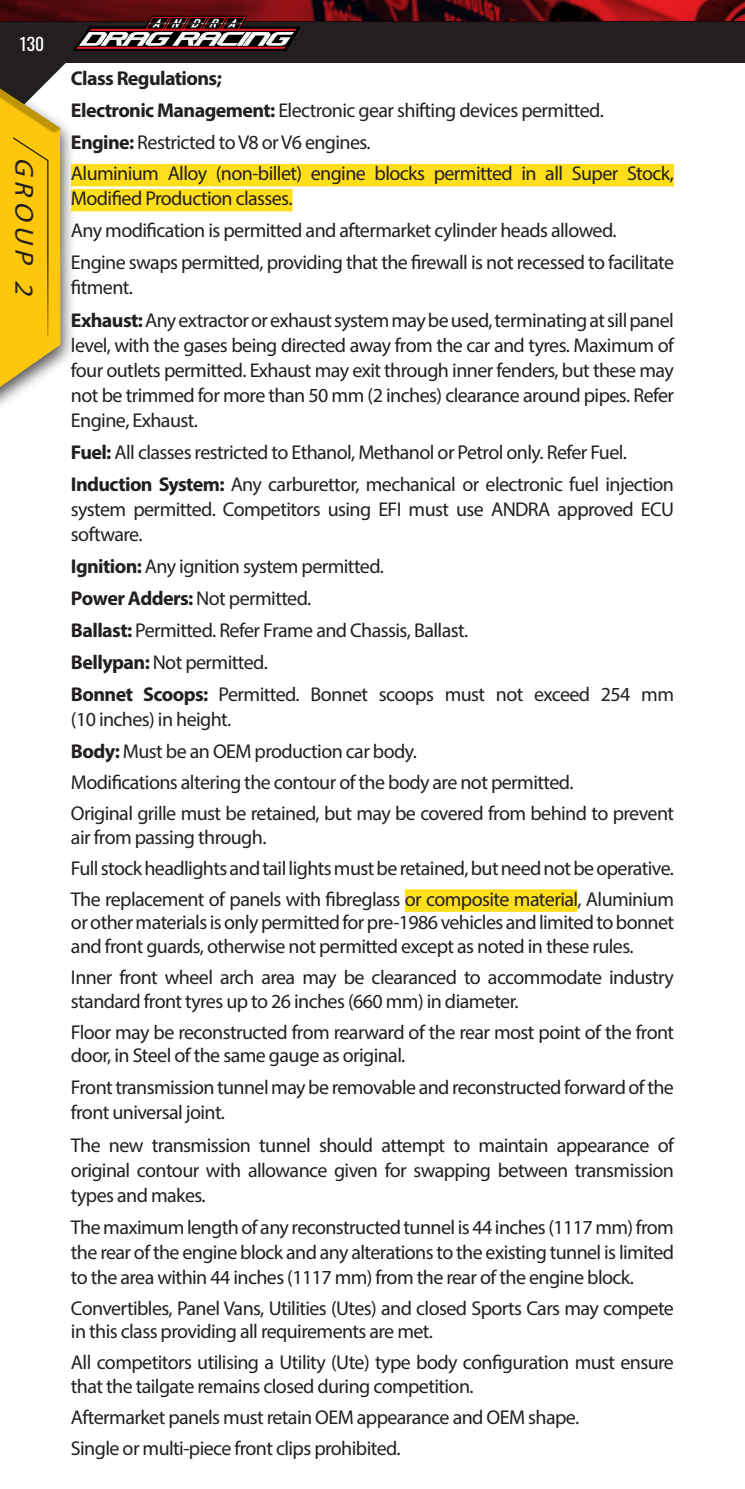
<style>
.page{position:relative;width:745px;height:1489px;background:#fff}
.page>*{position:absolute;margin:0;border:0;box-sizing:border-box;transform-origin:0 0}
.t1{font:italic 26px "Myriad Pro";color:#231f20;scale:1.05 1}
.BODY_COPY{font:20px/25px "Myriad Pro";letter-spacing:-.03em;color:#231f20}
.BODY_COPY-2{font:700 20px "Myriad Pro";letter-spacing:-.03em;color:#231f20}
.t2{font:17.5px "Oswald";color:#fff}
.s1{font-weight:700}
</style>
<div class="page">
<div style="left:0;top:0;width:744px;height:63px;background:#231f20"></div>
<svg style="left:0;top:0;width:744px;height:21px;background:#5f0c10"></svg>
<svg style="left:0;top:15px;width:300px;height:391px"></svg>
<div style="left:71px;top:164px;width:602px;height:22px;background:#ffdf1b"></div>
<div style="left:71px;top:189px;width:221px;height:22px;background:#ffdf1b"></div>
<div style="left:404px;top:889px;width:173px;height:22px;background:#ffdf1b"></div>
<p class="t2" style="left:20px;top:29px;width:26px">130</p>
<h1 class="t1" style="left:40px;top:157px;width:140px;rotate:90deg">GROUP 2</h1>
<p class="BODY_COPY-2" style="left:71px;top:65px;width:152px">Class Regulations;</p>
<p class="BODY_COPY" style="left:71px;top:98px;width:534px"><span class="s1">Electronic Management:</span> Electronic gear shifting devices permitted.</p>
<p class="BODY_COPY" style="left:71px;top:130px;width:301px"><span class="s1">Engine:</span> Restricted to V8 or V6 engines.</p>
<p class="BODY_COPY" style="left:71px;top:161px;width:604px">Aluminium Alloy (non-billet) engine blocks permitted in all Super Stock,<br>Modified Production classes.</p>
<p class="BODY_COPY" style="left:71px;top:218px;width:547px">Any modification is permitted and aftermarket cylinder heads allowed.</p>
<p class="BODY_COPY" style="left:71px;top:250px;width:604px">Engine swaps permitted, providing that the firewall is not recessed to facilitate fitment.</p>
<p class="BODY_COPY" style="left:71px;top:307px;width:604px;text-align:justify"><span class="s1">Exhaust:</span> Any extractor or exhaust system may be used, terminating at sill panel level, with the gases being directed away from the car and tyres. Maximum of four outlets permitted. Exhaust may exit through inner fenders, but these may not be trimmed for more than 50 mm (2 inches) clearance around pipes. Refer Engine, Exhaust.</p>
<p class="BODY_COPY" style="left:71px;top:439px;width:557px"><span class="s1">Fuel:</span> All classes restricted to Ethanol, Methanol or Petrol only. Refer Fuel.</p>
<p class="BODY_COPY" style="left:71px;top:471px;width:604px;text-align:justify"><span class="s1">Induction System:</span> Any carburettor, mechanical or electronic fuel injection system permitted. Competitors using EFI must use ANDRA approved ECU software.</p>
<p class="BODY_COPY" style="left:71px;top:553px;width:314px"><span class="s1">Ignition:</span> Any ignition system permitted.</p>
<p class="BODY_COPY" style="left:71px;top:585px;width:242px"><span class="s1">Power Adders:</span> Not permitted.</p>
<p class="BODY_COPY" style="left:71px;top:617px;width:398px"><span class="s1">Ballast:</span> Permitted. Refer Frame and Chassis, Ballast.</p>
<p class="BODY_COPY" style="left:71px;top:649px;width:198px"><span class="s1">Bellypan:</span> Not permitted.</p>
<p class="BODY_COPY" style="left:71px;top:681px;width:604px"><span class="s1">Bonnet Scoops:</span> Permitted. Bonnet scoops must not exceed 254 mm (10 inches) in height.</p>
<p class="BODY_COPY" style="left:71px;top:739px;width:347px"><span class="s1">Body:</span> Must be an OEM production car body.</p>
<p class="BODY_COPY" style="left:71px;top:769px;width:503px">Modifications altering the contour of the body are not permitted.</p>
<p class="BODY_COPY" style="left:71px;top:801px;width:604px;line-height:23.8px">Original grille must be retained, but may be covered from behind to prevent air from passing through.</p>
<p class="BODY_COPY" style="left:71px;top:855px;width:604px">Full stock headlights and tail lights must be retained, but need not be operative.</p>
<p class="BODY_COPY" style="left:71px;top:886px;width:604px;line-height:23.8px;text-align:justify">The replacement of panels with fibreglass or composite material, Aluminium or other materials is only permitted for pre-1986 vehicles and limited to bonnet and front guards, otherwise not permitted except as noted in these rules.</p>
<p class="BODY_COPY" style="left:71px;top:965px;width:604px;line-height:23.8px">Inner front wheel arch area may be clearanced to accommodate industry standard front tyres up to 26 inches (660 mm) in diameter.</p>
<p class="BODY_COPY" style="left:71px;top:1019px;width:604px;line-height:23.8px">Floor may be reconstructed from rearward of the rear most point of the front door, in Steel of the same gauge as original.</p>
<p class="BODY_COPY" style="left:71px;top:1074px;width:604px">Front transmission tunnel may be removable and reconstructed forward of the front universal joint.</p>
<p class="BODY_COPY" style="left:71px;top:1131px;width:604px;text-align:justify">The new transmission tunnel should attempt to maintain appearance of original contour with allowance given for swapping between transmission types and makes.</p>
<p class="BODY_COPY" style="left:71px;top:1214px;width:604px;text-align:justify">The maximum length of any reconstructed tunnel is 44 inches (1117 mm) from the rear of the engine block and any alterations to the existing tunnel is limited to the area within 44 inches (1117 mm) from the rear of the engine block.</p>
<p class="BODY_COPY" style="left:71px;top:1295px;width:604px;line-height:23.8px">Convertibles, Panel Vans, Utilities (Utes) and closed Sports Cars may compete in this class providing all requirements are met.</p>
<p class="BODY_COPY" style="left:71px;top:1350px;width:604px;line-height:23.8px">All competitors utilising a Utility (Ute) type body configuration must ensure that the tailgate remains closed during competition.</p>
<p class="BODY_COPY" style="left:71px;top:1404px;width:509px">Aftermarket panels must retain OEM appearance and OEM shape.</p>
<p class="BODY_COPY" style="left:71px;top:1434px;width:331px">Single or multi-piece front clips prohibited.</p>
</div>
